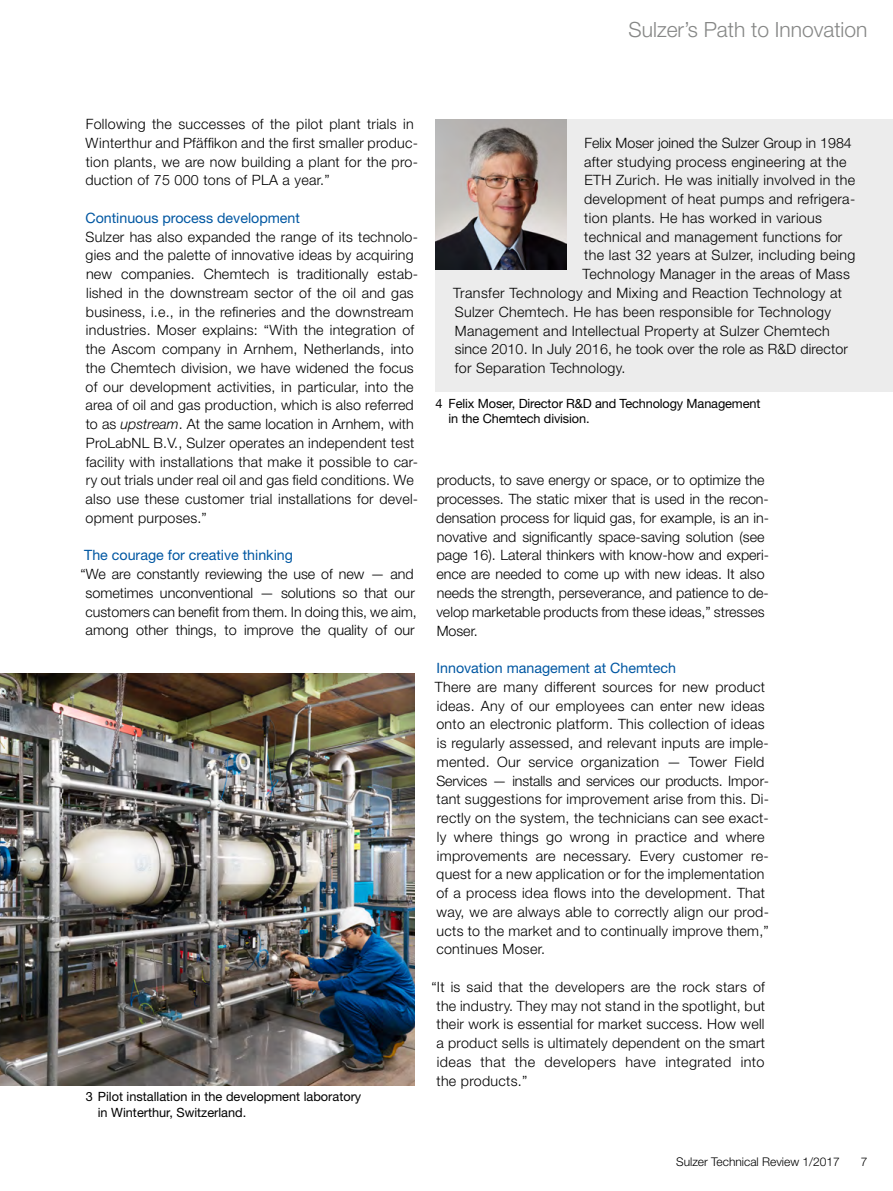
<style>
.page{position:relative;width:893px;height:1191px;background:#fff}
.page>*{position:absolute;margin:0;border:0;box-sizing:border-box;transform-origin:0 0}
.t1{font:300 21px "Helvetica Neue LT Std";color:#868786}
.t2{font:300 14.25px/18.8px "Helvetica Neue LT Std";letter-spacing:.015em;color:#000}
.t3{font:14.25px "Helvetica Neue LT Std";color:#0057a2}
.t4{font:12.75px/15px "Helvetica Neue LT Std";color:#000}
.t5{font:300 12px "Helvetica Neue LT Std";color:#000}
.s1{font-style:italic}
</style>
<div class="page">
<img style="left:0;top:673px;width:415px;height:412px">
<div style="left:436px;top:119px;width:457px;height:273px;background:#ececec"></div>
<img style="left:436px;top:119px;width:131px;height:150px">
<h1 class="t1" style="left:629px;top:17px;width:240px">Sulzer’s Path to Innovation</h1>
<p class="t2" style="left:85px;top:114px;width:334px">Following the successes of the pilot plant trials in Winterthur and Pfäffikon and the first smaller produc&shy;tion plants, we are now building a plant for the pro&shy;duction of 75 000 tons of PLA a year.”</p>
<p class="t3" style="left:85px;top:209px;width:216px">Continuous process development</p>
<p class="t2" style="left:86px;top:227px;width:334px">Sulzer has also expanded the range of its technolo&shy;gies and the palette of innovative ideas by acquiring new companies. Chemtech is traditionally estab&shy;lished in the downstream sector of the oil and gas business, i.e., in the refineries and the downstream industries. Moser explains: “With the integration of the Ascom company in Arnhem, Netherlands, into the Chemtech division, we have widened the focus of our development activities, in particular, into the area of oil and gas production, which is also referred to as <span class="s1">upstream</span>. At the same location in Arnhem, with ProLabNL B.V., Sulzer operates an independent test facility with installations that make it possible to car&shy;ry out trials under real oil and gas field conditions. We also use these customer trial installations for devel&shy;opment purposes.”</p>
<p class="t3" style="left:84px;top:547px;width:210px">The courage for creative thinking</p>
<p class="t2" style="left:81px;top:564px;width:338px;text-align:center">“We are constantly reviewing the use of new — and sometimes unconventional — solutions so that our customers can benefit from them. In doing this, we aim, among other things, to improve the quality of our</p>
<p class="t4" style="left:98px;top:1088px;width:265px;text-indent:-12px">3 Pilot installation in the development laboratory in Winterthur, Switzerland.</p>
<p class="t2" style="left:584px;top:133px;width:269px">Felix Moser joined the Sulzer Group in 1984</p>
<p class="t2" style="left:584px;top:152px;width:264px">after studying process engineering at the</p>
<p class="t2" style="left:584px;top:171px;width:272px">ETH Zurich. He was initially involved in the</p>
<p class="t2" style="left:584px;top:189px;width:273px">development of heat pumps and refrigera-</p>
<p class="t2" style="left:584px;top:208px;width:239px">tion plants. He has worked in various</p>
<p class="t2" style="left:584px;top:227px;width:260px">technical and management functions for</p>
<p class="t2" style="left:584px;top:246px;width:272px">the last 32 years at Sulzer, including being</p>
<p class="t2" style="left:583px;top:264px;width:269px">Technology Manager in the areas of Mass</p>
<p class="t2" style="left:453px;top:283px;width:390px">Transfer Technology and Mixing and Reaction Technology at</p>
<p class="t2" style="left:455px;top:302px;width:378px">Sulzer Chemtech. He has been responsible for Technology</p>
<p class="t2" style="left:455px;top:321px;width:376px">Management and Intellectual Property at Sulzer Chemtech</p>
<p class="t2" style="left:455px;top:339px;width:395px">since 2010. In July 2016, he took over the role as R&amp;D director</p>
<p class="t2" style="left:455px;top:358px;width:172px">for Separation Technology.</p>
<p class="t4" style="left:449px;top:396px;width:313px;text-indent:-13px">4 Felix Moser, Director R&amp;D and Technology Management in the Chemtech division.</p>
<p class="t2" style="left:436px;top:471px;width:334px">products, to save energy or space, or to optimize the processes. The static mixer that is used in the recon&shy;densation process for liquid gas, for example, is an in&shy;novative and significantly space-saving solution (see page 16). Lateral thinkers with know-how and experi&shy;ence are needed to come up with new ideas. It also needs the strength, perseverance, and patience to de&shy;velop marketable products from these ideas,” stresses Moser.</p>
<p class="t3" style="left:436px;top:659px;width:241px">Innovation management at Chemtech</p>
<p class="t2" style="left:435px;top:677px;width:336px">There are many different sources for new product ideas. Any of our employees can enter new ideas onto an electronic platform. This collection of ideas is regularly assessed, and relevant inputs are imple&shy;mented. Our service organization — Tower Field Services — installs and services our products. Impor&shy;tant suggestions for improvement arise from this. Di&shy;rectly on the system, the technicians can see exact&shy;ly where things go wrong in practice and where improvements are necessary. Every customer re&shy;quest for a new application or for the implementation of a process idea flows into the development. That way, we are always able to correctly align our prod&shy;ucts to the market and to continually improve them,” continues Moser.</p>
<p class="t2" style="left:436px;top:977px;width:330px;text-align:justify;text-indent:-5px">“It is said that the developers are the rock stars of the industry. They may not stand in the spotlight, but their work is essential for market success. How well a product sells is ultimately dependent on the smart ideas that the developers have integrated into the products.”</p>
<p class="t5" style="left:676px;top:1153px;width:165px">Sulzer Technical Review 1/2017</p>
<p class="t5" style="left:861px;top:1153px;width:8px">7</p>
</div>
